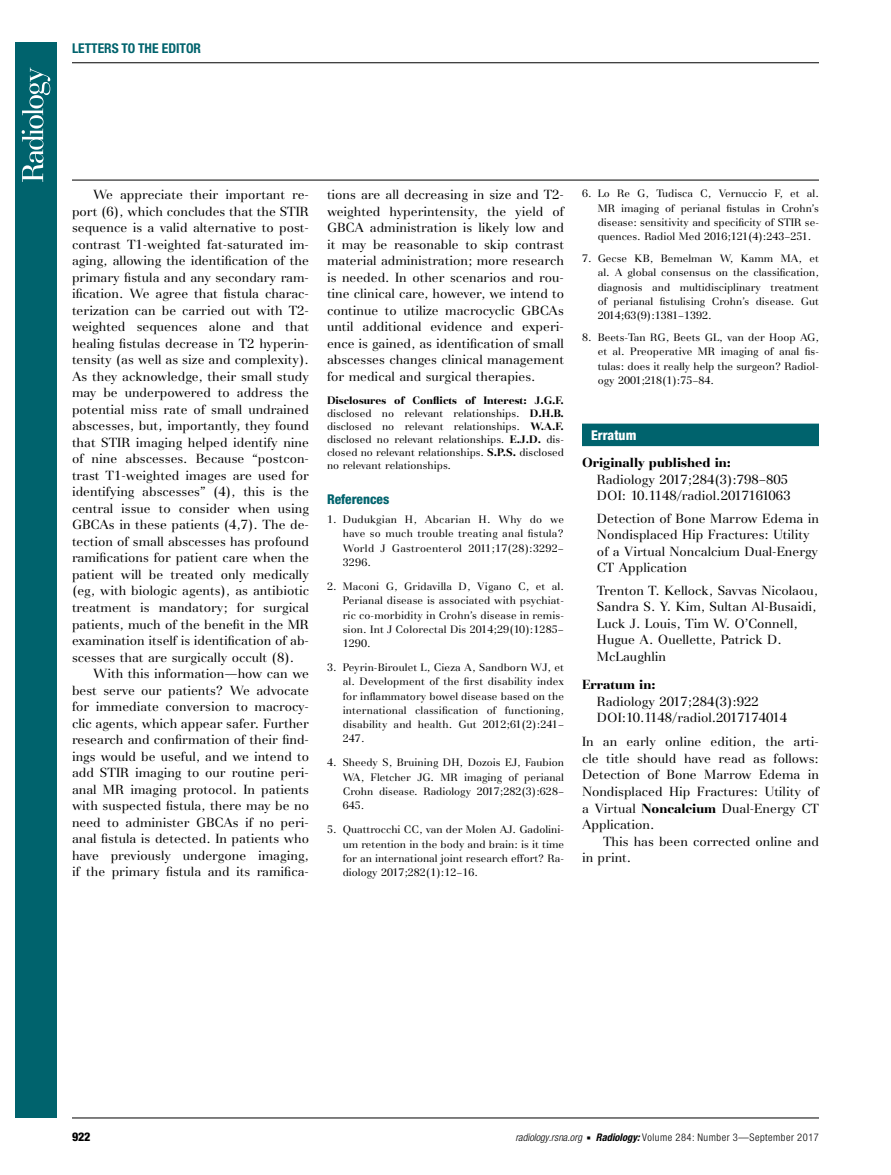
<style>
.page{position:relative;width:891px;height:1175px;background:#fff}
.page>*{position:absolute;margin:0;border:0;box-sizing:border-box;transform-origin:0 0}
.t1{font:700 condensed 13.5px "Helvetica Neue";color:#00636d}
.t2{font:800 condensed 13.5px "Helvetica Neue";color:#00636d}
.t3{font:800 condensed 13.5px "Helvetica Neue";color:#fff}
.t4{font:13.2px/16.5px "AT Basilia";color:#000}
.t5{font:700 13.2px "AT Basilia";color:#000}
.t6{font:800 condensed 12px "Helvetica Neue";color:#000}
.t7{font:10.8px/14.2px "AT Basilia";color:#000;text-align:justify}
.t8{font:300 condensed 10.5px "Helvetica Neue";letter-spacing:.05em;color:#000}
.s1{font-weight:700}
.s2{font-style:italic}
.s3{font-family:"Universal Newswith Comm Pi";font-weight:400;font-stretch:normal;font-size:6px}
.s4{font-weight:700;font-style:italic}
</style>
<div class="page">
<hr style="left:72px;top:1117px;width:747px;height:1px;background:#000">
<hr style="left:72px;top:180px;width:747px;height:1px;background:#000">
<hr style="left:72px;top:62px;width:747px;height:1px;background:#000">
<div style="left:582px;top:423px;width:237px;height:23px;background:#00636d"></div>
<div style="left:15px;top:42px;width:42px;height:1075px;background:#00636d"></div>
<svg style="left:22px;top:68px;width:28px;height:114px"></svg>
<p class="t1" style="left:72px;top:40px;width:131px">LETTERS TO THE EDITOR</p>
<p class="t4" style="left:72px;top:187px;width:239px;text-align:justify;text-indent:21px">We appreciate their important re&shy;port (6), which concludes that the STIR sequence is a valid alternative to post&shy;contrast T1-weighted fat-saturated im&shy;aging, allowing the identification of the primary fistula and any secondary ram&shy;ification. We agree that fistula charac&shy;terization can be carried out with T2- weighted sequences alone and that healing fistulas decrease in T2 hyperin&shy;tensity (as well as size and complexity).<br>As they acknowledge, their small study may be underpowered to address the potential miss rate of small undrained abscesses, but, importantly, they found that STIR imaging helped identify nine of nine abscesses. Because “postcon&shy;trast T1-weighted images are used for identifying abscesses” (4), this is the central issue to consider when using GBCAs in these patients (4,7). The de&shy;tection of small abscesses has profound ramifications for patient care when the patient will be treated only medically (eg, with biologic agents), as antibiotic treatment is mandatory; for surgical patients, much of the benefit in the MR examination itself is identification of ab&shy;scesses that are surgically occult (8).</p>
<p class="t4" style="left:72px;top:665px;width:239px;text-align:justify;text-indent:21px">With this information—how can we best serve our patients? We advocate for immediate conversion to macrocy&shy;clic agents, which appear safer. Further research and confirmation of their find&shy;ings would be useful, and we intend to add STIR imaging to our routine peri&shy;anal MR imaging protocol. In patients with suspected fistula, there may be no need to administer GBCAs if no peri&shy;anal fistula is detected. In patients who have previously undergone imaging, if the primary fistula and its ramifica-</p>
<p class="t4" style="left:327px;top:187px;width:239px;text-align:justify">tions are all decreasing in size and T2- weighted hyperintensity, the yield of GBCA administration is likely low and it may be reasonable to skip contrast material administration; more research is needed. In other scenarios and rou&shy;tine clinical care, however, we intend to continue to utilize macrocyclic GBCAs until additional evidence and experi&shy;ence is gained, as identification of small abscesses changes clinical management for medical and surgical therapies.</p>
<p class="t7" style="left:327px;top:394px;width:239px;line-height:12.9px"><span class="s1">Disclosures of Conflicts of Interest: J.G.F. </span>disclosed no relevant relationships. <span class="s1">D.H.B. </span>disclosed no relevant relationships. <span class="s1">W.A.F. </span>disclosed no relevant relationships. <span class="s1">E.J.D.</span> dis&shy;closed no relevant relationships. <span class="s1">S.P.S.</span> disclosed no relevant relationships.</p>
<p class="t2" style="left:327px;top:490px;width:64px">References</p>
<p class="t7" style="left:343px;top:512px;width:223px;text-indent:-16px">1. Dudukgian H, Abcarian H. Why do we have so much trouble treating anal fistula?<br>World J Gastroenterol 2011;17(28):3292– 3296.</p>
<p class="t7" style="left:343px;top:579px;width:223px;text-indent:-16px">2. Maconi G, Gridavilla D, Vigano C, et al.<br>Perianal disease is associated with psychiat&shy;ric co-morbidity in Crohn’s disease in remis&shy;sion. Int J Colorectal Dis 2014;29(10):1285– 1290.</p>
<p class="t7" style="left:343px;top:660px;width:223px;text-indent:-16px">3. Peyrin-Biroulet L, Cieza A, Sandborn WJ, et al. Development of the first disability index for inflammatory bowel disease based on the international classification of functioning, disability and health. Gut 2012;61(2):241– 247.</p>
<p class="t7" style="left:343px;top:755px;width:223px;text-indent:-16px">4. Sheedy S, Bruining DH, Dozois EJ, Faubion WA, Fletcher JG. MR imaging of perianal Crohn disease. Radiology 2017;282(3):628– 645.</p>
<p class="t7" style="left:343px;top:822px;width:223px;text-indent:-16px">5. Quattrocchi CC, van der Molen AJ. Gadolini&shy;um retention in the body and brain: is it time for an international joint research effort? Ra&shy;diology 2017;282(1):12–16.</p>
<p class="t7" style="left:598px;top:187px;width:223px;text-indent:-16px">6. Lo Re G, Tudisca C, Vernuccio F, et al.<br>MR imaging of perianal fistulas in Crohn’s disease: sensitivity and specificity of STIR se&shy;quences. Radiol Med 2016;121(4):243–251.</p>
<p class="t7" style="left:598px;top:251px;width:223px;text-indent:-16px">7. Gecse KB, Bemelman W, Kamm MA, et al. A global consensus on the classification, diagnosis and multidisciplinary treatment of perianal fistulising Crohn’s disease. Gut 2014;63(9):1381–1392.</p>
<p class="t7" style="left:598px;top:330px;width:223px;text-indent:-16px">8. Beets-Tan RG, Beets GL, van der Hoop AG, et al. Preoperative MR imaging of anal fis&shy;tulas: does it really help the surgeon? Radiol&shy;ogy 2001;218(1):75–84.</p>
<p class="t3" style="left:591px;top:427px;width:47px">Erratum</p>
<p class="t5" style="left:582px;top:454px;width:151px">Originally published in:</p>
<p class="t4" style="left:597px;top:471px;width:195px">Radiology 2017;284(3):798–805<br>DOI: 10.1148/radiol.2017161063</p>
<p class="t4" style="left:597px;top:510px;width:223px">Detection of Bone Marrow Edema in<br>Nondisplaced Hip Fractures: Utility of a Virtual Noncalcium Dual-Energy<br>CT Application</p>
<p class="t4" style="left:597px;top:582px;width:223px">Trenton T. Kellock, Savvas Nicolaou,<br>Sandra S. Y. Kim, Sultan Al-Busaidi,<br>Luck J. Louis, Tim W. O’Connell,<br>Hugue A. Ouellette, Patrick D.<br>McLaughlin</p>
<p class="t5" style="left:582px;top:676px;width:75px">Erratum in:</p>
<p class="t4" style="left:597px;top:693px;width:192px">Radiology 2017;284(3):922<br>DOI:10.1148/radiol.2017174014</p>
<p class="t4" style="left:582px;top:733px;width:239px;text-align:justify">In an early online edition, the arti&shy;cle title should have read as follows:<br>Detection of Bone Marrow Edema in Nondisplaced Hip Fractures: Utility of a Virtual <span class="s1">Noncalcium</span> Dual-Energy CT Application.</p>
<p class="t4" style="left:582px;top:832px;width:239px;text-indent:21px">This has been corrected online and in print.</p>
<p class="t6" style="left:72px;top:1128px;width:20px">922</p>
<p class="t8" style="left:515px;top:1130px;width:305px"><span class="s2">radiology.rsna.org</span> <span class="s3">n</span> <span class="s4">Radiology:</span> Volume 284: Number 3—September 2017</p>
</div>
